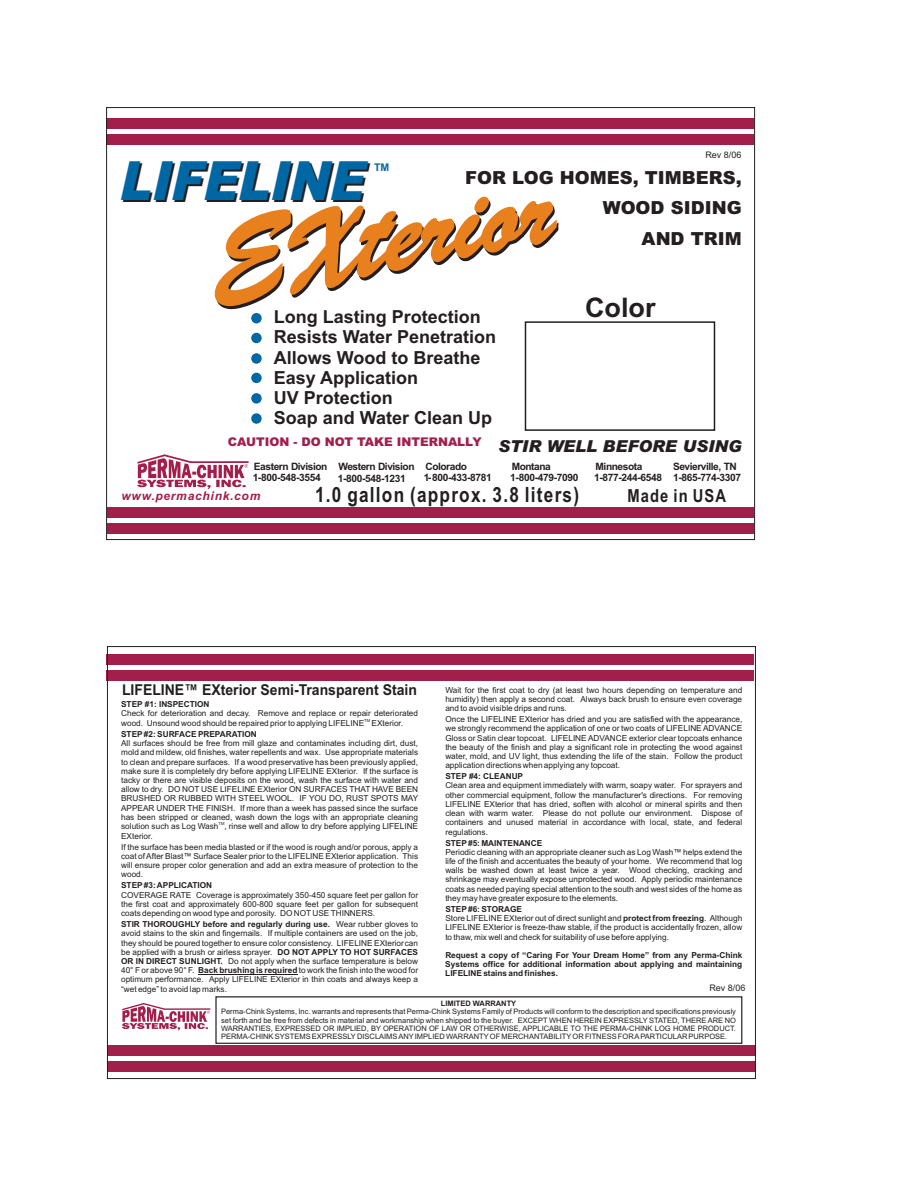
<style>
.page{position:relative;width:918px;height:1188px;background:#fff}
.page>*{position:absolute;margin:0;border:0;box-sizing:border-box;transform-origin:0 0}
.t1{font:italic 900 54.15px "Arial";color:#0067a5;scale:.89 1}
.t2{font:700 27px "Arial";color:#231f20}
.t3{font:700 21px "Arial";letter-spacing:.07em;color:#231f20;scale:.82 1}
.t4{font:700 18px/20.1px "Arial";color:#231f20}
.t5{font:900 18px/30.9px "Arial";color:#231f20;text-align:right}
.t6{font:700 18px "Arial";letter-spacing:.07em;color:#231f20;scale:.82 1}
.t7{font:italic 900 16.5px "Arial";color:#231f20}
.t8{font:700 15px "Arial";color:#231f20;scale:.93 1}
.t9{font:900 12px "Arial";color:#a21e4b}
.t10{font:italic 700 12px "Arial";letter-spacing:.06em;color:#a21e4b}
.t11{font:700 10.65px "Arial";color:#0067a5}
.t12{font:700 10.2px "Arial";letter-spacing:-.04em;color:#231f20}
.t13{font:9px "Arial";color:#231f20}
.t14{font:8.25px/9.1px "Arial";color:#231f20;text-align:justify}
.t15{font:700 8.25px/9.1px "Arial";color:#231f20;text-align:justify}
.t16{font:7.5px/8.4px "Arial";color:#231f20;text-align:justify}
.t17{font:700 7.5px "Arial";color:#231f20}
.t18{font:4.2px "Arial";color:#231f20}
.s1{font-weight:700}
</style>
<div class="page">
<div style="left:106px;top:118px;width:648px;height:11px;background:#a21e4b"></div>
<div style="left:106px;top:134px;width:648px;height:11px;background:#a21e4b"></div>
<div style="left:107px;top:508px;width:647px;height:10px;background:#a21e4b"></div>
<div style="left:107px;top:524px;width:647px;height:10px;background:#a21e4b"></div>
<div style="left:107px;top:655px;width:647px;height:10px;background:#a21e4b"></div>
<div style="left:107px;top:670px;width:647px;height:11px;background:#a21e4b"></div>
<div style="left:107px;top:1046px;width:649px;height:10px;background:#a21e4b"></div>
<div style="left:107px;top:1062px;width:649px;height:10px;background:#a21e4b"></div>
<div style="left:215px;top:996px;width:527px;height:48px;border:1px solid #231f20"></div>
<div style="left:525px;top:321px;width:190px;height:110px;border:2px solid #231f20"></div>
<hr style="left:198px;top:974px;width:100px;height:1px;background:#231f20">
<svg style="left:214px;top:196px;width:345px;height:114px"></svg>
<div style="left:251px;top:313px;width:11px;height:10px;background:#0067a5;border-radius:50%"></div>
<div style="left:251px;top:333px;width:11px;height:10px;background:#0067a5;border-radius:50%"></div>
<div style="left:251px;top:353px;width:11px;height:11px;background:#0067a5;border-radius:50%"></div>
<div style="left:251px;top:373px;width:11px;height:10px;background:#0067a5;border-radius:50%"></div>
<div style="left:251px;top:393px;width:11px;height:11px;background:#0067a5;border-radius:50%"></div>
<div style="left:251px;top:413px;width:11px;height:11px;background:#0067a5;border-radius:50%"></div>
<svg style="left:137px;top:454px;width:112px;height:35px"></svg>
<svg style="left:122px;top:1003px;width:88px;height:27px"></svg>
<h1 class="t1" style="left:118px;top:162px;width:289px">LIFELINE</h1>
<p class="t11" style="left:374px;top:163px;width:17px">TM</p>
<p class="t13" style="left:705px;top:151px;width:38px">Rev 8/06</p>
<h3 class="t5" style="left:465px;top:164px;width:278px">FOR LOG HOMES, TIMBERS,<br>WOOD SIDING<br>AND TRIM</h3>
<h3 class="t4" style="left:274px;top:309px;width:224px">Long Lasting Protection<br>Resists Water Penetration<br>Allows Wood to Breathe<br>Easy Application<br>UV Protection<br>Soap and Water Clean Up</h3>
<h2 class="t2" style="left:585px;top:298px;width:72px">Color</h2>
<h3 class="t9" style="left:228px;top:438px;width:255px">CAUTION - DO NOT TAKE INTERNALLY</h3>
<h3 class="t7" style="left:498px;top:440px;width:245px">STIR WELL BEFORE USING</h3>
<p class="t12" style="left:254px;top:463px;width:215px">Eastern Division Western Division Colorado</p>
<p class="t12" style="left:512px;top:463px;width:41px">Montana</p>
<p class="t12" style="left:596px;top:463px;width:48px">Minnesota</p>
<p class="t12" style="left:673px;top:463px;width:65px">Sevierville, TN</p>
<p class="t12" style="left:253px;top:474px;width:70px">1-800-548-3554</p>
<p class="t12" style="left:338px;top:474px;width:70px">1-800-548-1231</p>
<p class="t12" style="left:424px;top:474px;width:70px">1-800-433-8781</p>
<p class="t12" style="left:510px;top:474px;width:70px">1-800-479-7090</p>
<p class="t12" style="left:594px;top:474px;width:149px">1-877-244-6548 1-865-774-3307</p>
<h3 class="t10" style="left:122px;top:491px;width:140px">www.permachink.com</h3>
<h3 class="t3" style="left:315px;top:487px;width:323px">1.0 gallon (approx. 3.8 liters)</h3>
<h3 class="t6" style="left:628px;top:489px;width:122px">Made in USA</h3>
<h3 class="t8" style="left:122px;top:684px;width:319px">LIFELINE™ EXterior Semi-Transparent Stain</h3>
<p class="t15" style="left:121px;top:700px;width:90px">STEP #1: INSPECTION</p>
<p class="t14" style="left:121px;top:710px;width:298px">Check for deterioration and decay. Remove and replace or repair deteriorated</p>
<p class="t18" style="left:364px;top:719px;width:7px">TM</p>
<p class="t14" style="left:121px;top:719px;width:284px">wood. Unsound wood should be repaired prior to applying LIFELINE EXterior.</p>
<p class="t15" style="left:121px;top:730px;width:137px">STEP #2: SURFACE PREPARATION</p>
<p class="t14" style="left:121px;top:739px;width:299px">All surfaces should be free from mill glaze and contaminates including dirt, dust, mold and mildew, old finishes, water repellents and wax. Use appropriate materials to clean and prepare surfaces. If a wood preservative has been previously applied, make sure it is completely dry before applying LIFELINE EXterior. If the surface is tacky or there are visible deposits on the wood, wash the surface with water and allow to dry. DO NOT USE LIFELINE EXterior ON SURFACES THAT HAVE BEEN BRUSHED OR RUBBED WITH STEEL WOOL. IF YOU DO, RUST SPOTS MAY APPEAR UNDER THE FINISH. If more than a week has passed since the surface has been stripped or cleaned, wash down the logs with an appropriate cleaning</p>
<p class="t18" style="left:218px;top:822px;width:7px">TM</p>
<p class="t14" style="left:121px;top:823px;width:298px">solution such as Log Wash , rinse well and allow to dry before applying LIFELINE<br>EXterior.</p>
<p class="t14" style="left:121px;top:843px;width:298px">If the surface has been media blasted or if the wood is rough and/or porous, apply a coat of After Blast™ Surface Sealer prior to the LIFELINE EXterior application. This will ensure proper color generation and add an extra measure of protection to the wood.</p>
<p class="t15" style="left:121px;top:882px;width:93px">STEP #3: APPLICATION</p>
<p class="t14" style="left:121px;top:891px;width:298px">COVERAGE RATE Coverage is approximately 350-450 square feet per gallon for the first coat and approximately 600-800 square feet per gallon for subsequent coats depending on wood type and porosity. DO NOT USE THINNERS.</p>
<p class="t14" style="left:121px;top:920px;width:299px"><span class="s1">STIR THOROUGHLY before and regularly during use.</span> Wear rubber gloves to avoid stains to the skin and fingernails. If multiple containers are used on the job, they should be poured together to ensure color consistency. LIFELINE EXteriorcan be applied with a brush or airless sprayer. <span class="s1">DO NOT APPLY TO HOT SURFACES OR IN DIRECT SUNLIGHT.</span> Do not apply when the surface temperature is below 40° F or above 90° F. <span class="s1">Back brushing is required</span> to work the finish into the wood for optimum performance. Apply LIFELINE EXterior in thin coats and always keep a “wet edge” to avoid lap marks.</p>
<p class="t14" style="left:445px;top:686px;width:298px">Wait for the first coat to dry (at least two hours depending on temperature and humidity) then apply a second coat. Always back brush to ensure even coverage and to avoid visible drips and runs.</p>
<p class="t14" style="left:445px;top:715px;width:299px">Once the LIFELINE EXterior has dried and you are satisfied with the appearance, we strongly recommend the application of one or two coats of LIFELINE ADVANCE Gloss or Satin clear topcoat. LIFELINE ADVANCE exterior clear topcoats enhance the beauty of the finish and play a significant role in protecting the wood against water, mold, and UV light, thus extending the life of the stain. Follow the product application directions when applying any topcoat.</p>
<p class="t15" style="left:445px;top:773px;width:79px">STEP #4: CLEANUP</p>
<p class="t14" style="left:445px;top:782px;width:299px">Clean area and equipment immediately with warm, soapy water. For sprayers and other commercial equipment, follow the manufacturer's directions. For removing LIFELINE EXterior that has dried, soften with alcohol or mineral spirits and then clean with warm water. Please do not pollute our environment. Dispose of containers and unused material in accordance with local, state, and federal regulations.</p>
<p class="t15" style="left:445px;top:839px;width:99px">STEP #5: MAINTENANCE</p>
<p class="t14" style="left:445px;top:848px;width:299px">Periodic cleaning with an appropriate cleaner such as Log Wash™ helps extend the life of the finish and accentuates the beauty of your home. We recommend that log walls be washed down at least twice a year. Wood checking, cracking and shrinkage may eventually expose unprotected wood. Apply periodic maintenance coats as needed paying special attention to the south and west sides of the home as they may have greater exposure to the elements.</p>
<p class="t14" style="left:445px;top:905px;width:298px;text-align:left"><span class="s1">STEP #6: STORAGE<br></span>Store LIFELINE EXterior out of direct sunlight and <span class="s1">protect from freezing</span>. Although LIFELINE EXterior is freeze-thaw stable, if the product is accidentally frozen, allow to thaw, mix well and check for suitability of use before applying.</p>
<p class="t15" style="left:445px;top:951px;width:299px">Request a copy of “Caring For Your Dream Home” from any Perma-Chink Systems office for additional information about applying and maintaining LIFELINE stains and finishes.</p>
<p class="t13" style="left:709px;top:985px;width:38px">Rev 8/06</p>
<p class="t17" style="left:441px;top:1000px;width:77px">LIMITED WARRANTY</p>
<p class="t16" style="left:221px;top:1008px;width:516px">Perma-Chink Systems, Inc. warrants and represents that Perma-Chink Systems Family of Products will conform to the description and specifications previously set forth and be free from defects in material and workmanship when shipped to the buyer. EXCEPT WHEN HEREIN EXPRESSLY STATED, THERE ARE NO WARRANTIES, EXPRESSED OR IMPLIED, BY OPERATION OF LAW OR OTHERWISE, APPLICABLE TO THE PERMA-CHINK LOG HOME PRODUCT.<br>PERMA-CHINK SYSTEMS EXPRESSLY DISCLAIMS ANY IMPLIED WARRANTY OF MERCHANTABILITY OR FITNESS FOR APARTICULAR PURPOSE.</p>
</div>
